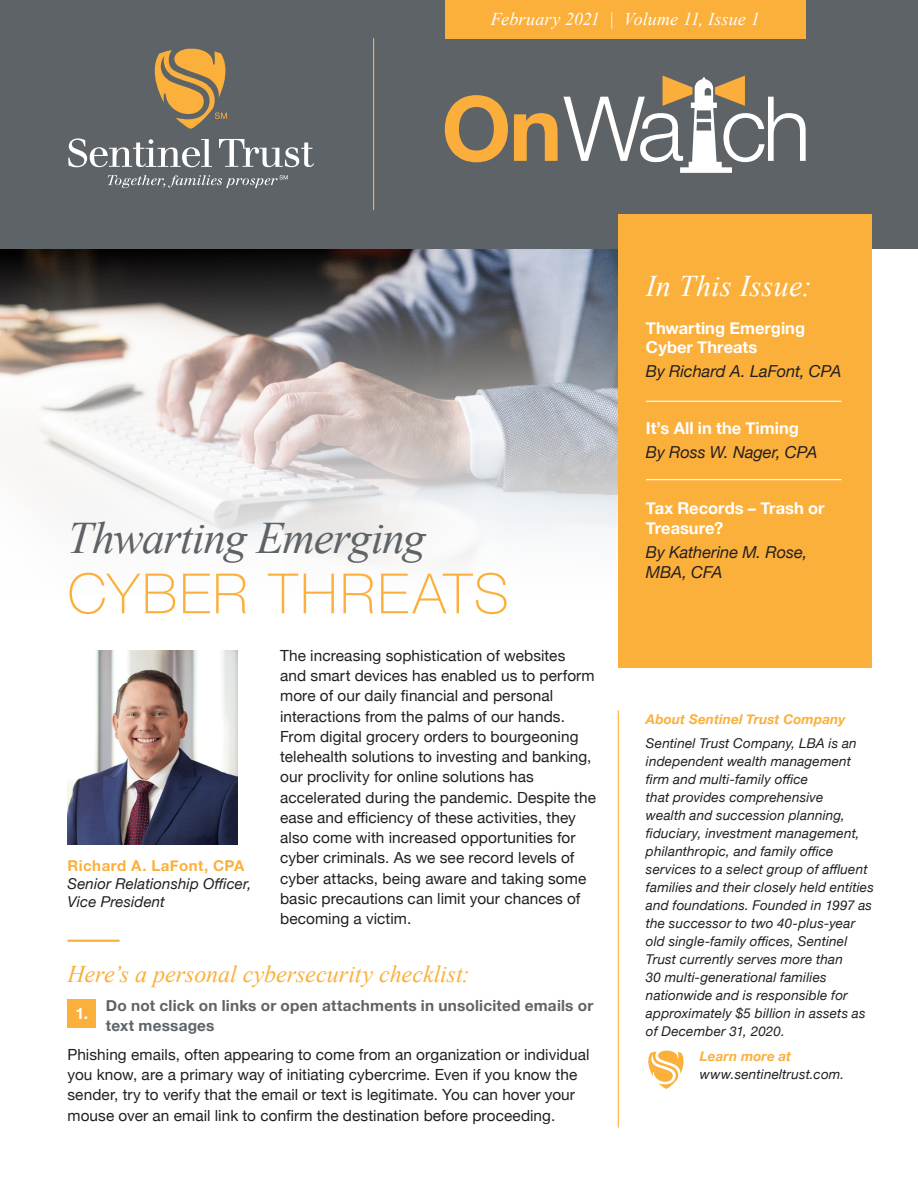
<style>
.page{position:relative;width:918px;height:1188px;background:#fff}
.page>*{position:absolute;margin:0;border:0;box-sizing:border-box;transform-origin:0 0}
.t1{font:100 55.5px "Helvetica Neue";letter-spacing:.045em;color:#fbb03b}
.t2{font:italic 45px "Times New Roman";letter-spacing:-.03em;color:#5e6367}
.t3{font:italic 30px "Times New Roman";letter-spacing:.01em;color:#fff}
.t4{font:italic 24px "Times New Roman";color:#fbb03b}
.t5{font:italic 18px "Times New Roman";letter-spacing:.01em;color:#fff}
.t6{font:700 16.5px/19.5px "Helvetica Neue";color:#fff}
.t7{font:italic 16.5px/19.5px "Helvetica Neue";letter-spacing:-.005em;color:#231f20}
.t8{font:700 15.75px "Helvetica Neue";color:#fff}
.t9{font:15.3px/20.2px "Helvetica Neue";letter-spacing:.005em;color:#231f20}
.t10{font:700 15.3px/20.2px "Helvetica Neue";letter-spacing:.01em;color:#5e6367}
.t11{font:italic 15px/18px "Helvetica Neue";letter-spacing:.01em;color:#231f20}
.t12{font:700 15px "Helvetica Neue";letter-spacing:.03em;color:#fbb03b}
.t13{font:italic 13.5px/18px "Helvetica Neue";letter-spacing:.01em;color:#231f20}
.t14{font:italic 700 13.5px "Helvetica Neue";letter-spacing:.01em;color:#fbb03b}
.s1{font-weight:700;color:#fbb03b}
</style>
<div class="page">
<img style="left:1px;top:248px;width:617px;height:316px">
<div style="left:0;top:0;width:918px;height:248px;background:#5e6367"></div>
<div style="left:445px;top:0;width:361px;height:38px;background:#fbb03b"></div>
<svg style="left:445px;top:95px;width:63px;height:67px"></svg>
<svg style="left:514px;top:113px;width:44px;height:48px"></svg>
<svg style="left:564px;top:76px;width:242px;height:97px"></svg>
<hr style="left:373px;top:38px;width:1px;height:172px;background:#fbb03b">
<svg style="left:68px;top:138px;width:144px;height:29px"></svg>
<svg style="left:219px;top:139px;width:95px;height:28px"></svg>
<svg style="left:154px;top:49px;width:73px;height:80px"></svg>
<svg style="left:108px;top:175px;width:180px;height:13px"></svg>
<div style="left:618px;top:214px;width:254px;height:453px;background:#fbb03b"></div>
<hr style="left:646px;top:401px;width:195px;height:1px;background:#fff">
<hr style="left:646px;top:479px;width:195px;height:1px;background:#fff">
<svg style="left:648px;top:1051px;width:36px;height:38px"></svg>
<hr style="left:618px;top:710px;width:1px;height:418px;background:#fbb03b">
<img style="left:68px;top:651px;width:170px;height:193px">
<div style="left:68px;top:999px;width:28px;height:28px;background:#fbb03b"></div>
<hr style="left:68px;top:940px;width:52px;height:2px;background:#fbb03b">
<p class="t5" style="left:491px;top:6px;width:271px">February 2021 | Volume 11, Issue 1</p>
<p class="t3" style="left:646px;top:265px;width:167px">In This Issue:</p>
<p class="t6" style="left:646px;top:318px;width:161px">Thwarting Emerging<br>Cyber Threats</p>
<p class="t7" style="left:646px;top:363px;width:197px">By Richard A. LaFont, CPA</p>
<p class="t2" style="left:68px;top:507px;width:360px">Thwarting Emerging</p>
<p class="t1" style="left:68px;top:551px;width:443px">CYBER THREATS</p>
<p class="t9" style="left:280px;top:646px;width:317px">The increasing sophistication of websites<br>and smart devices has enabled us to perform more of our daily financial and personal interactions from the palms of our hands.<br>From digital grocery orders to bourgeoning telehealth solutions to investing and banking, our proclivity for online solutions has accelerated during the pandemic. Despite the ease and efficiency of these activities, they also come with increased opportunities for cyber criminals. As we see record levels of cyber attacks, being aware and taking some basic precautions can limit your chances of becoming a victim.</p>
<p class="t4" style="left:68px;top:957px;width:404px">Here’s a personal cybersecurity checklist:</p>
<p class="t10" style="left:106px;top:995px;width:489px">Do not click on links or open attachments in unsolicited emails or text messages</p>
<p class="t9" style="left:68px;top:1045px;width:524px">Phishing emails, often appearing to come from an organization or individual you know, are a primary way of initiating cybercrime. Even if you know the sender, try to verify that the email or text is legitimate. You can hover your mouse over an email link to confirm the destination before proceeding.</p>
<p class="t12" style="left:68px;top:854px;width:178px">Richard A. LaFont, CPA</p>
<p class="t11" style="left:68px;top:875px;width:186px">Senior Relationship Officer,<br>Vice President</p>
<p class="t8" style="left:76px;top:1002px;width:14px">1.</p>
<p class="t6" style="left:646px;top:418px;width:154px">It’s All in the Timing</p>
<p class="t7" style="left:646px;top:443px;width:173px">By Ross W. Nager, CPA</p>
<p class="t6" style="left:646px;top:499px;width:180px">Tax Records – Trash or<br>Treasure?</p>
<p class="t7" style="left:646px;top:543px;width:163px">By Katherine M. Rose,<br>MBA, CFA</p>
<p class="t14" style="left:646px;top:708px;width:201px">About Sentinel Trust Company</p>
<p class="t13" style="left:646px;top:735px;width:229px">Sentinel Trust Company, LBA is an independent wealth management firm and multi-family office<br>that provides comprehensive<br>wealth and succession planning, fiduciary, investment management, philanthropic, and family office services to a select group of affluent families and their closely held entities and foundations. Founded in 1997 as the successor to two 40-plus-year old single-family offices, Sentinel Trust currently serves more than<br>30 multi-generational families nationwide and is responsible for approximately $5 billion in assets as of December 31, 2020.</p>
<p class="t13" style="left:700px;top:1048px;width:146px"><span class="s1">Learn more at </span>www.sentineltrust.com.</p>
</div>
